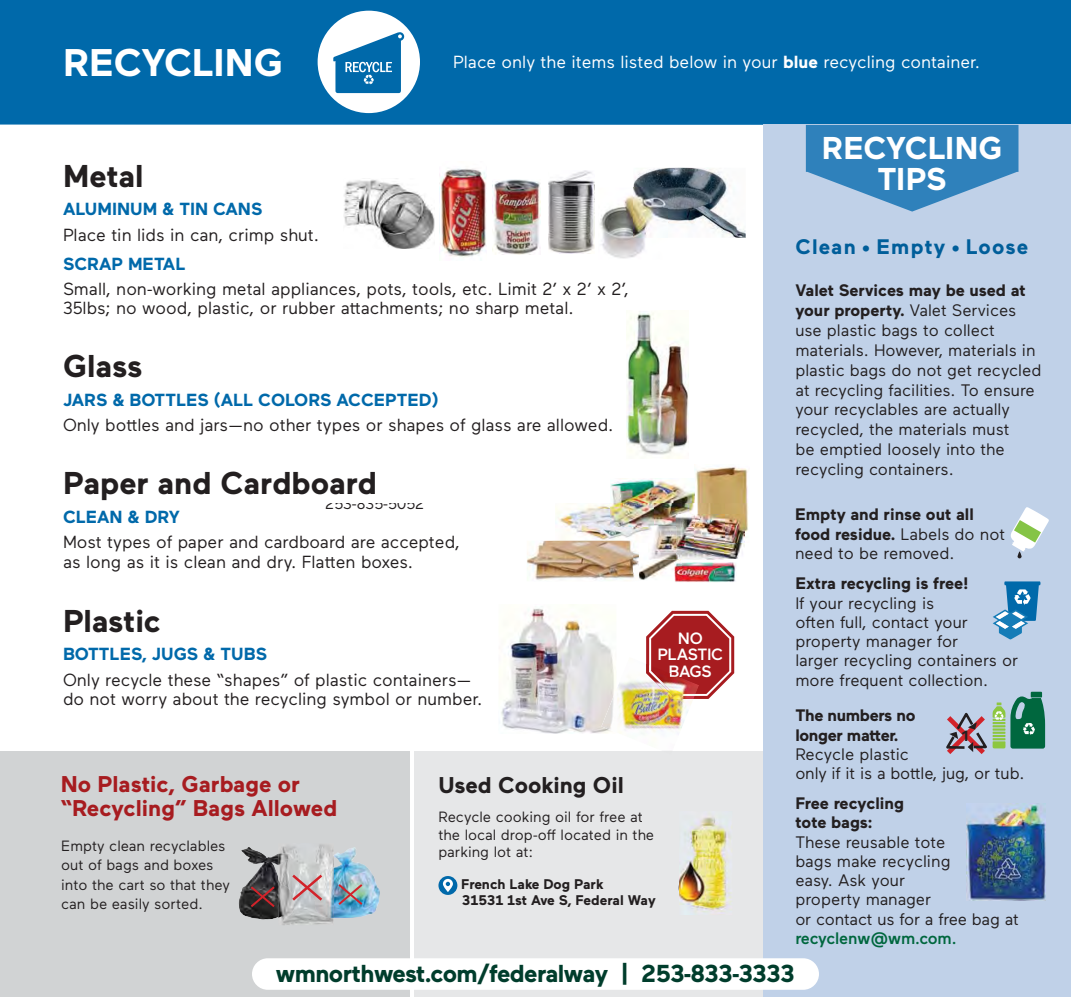
<style>
.page{position:relative;width:1071px;height:997px;background:#fff}
.page>*{position:absolute;margin:0;border:0;box-sizing:border-box;transform-origin:0 0}
.t1{font:700 38.5px "Maax";letter-spacing:-.01em;color:#fff}
.t2{font:700 31.5px "Maax";color:#231f20}
.t3{font:700 31.5px/31.5px "Maax";letter-spacing:-.005em;color:#fff;text-align:center}
.t4{font:700 24.5px "Maax";letter-spacing:-.025em;color:#003d2c}
.t5{font:700 22.75px/24.5px "Maax";color:#a71c20}
.t6{font:700 22.75px "Maax";color:#231f20}
.t7{font:700 21px "Maax";letter-spacing:.06em;color:#005e9a}
.t8{font:17.5px/19.2px "Maax";color:#231f20}
.t9{font:700 17.5px "Maax";color:#0069aa}
.t10{font:17.5px "Maax";color:#fff}
.t11{font:16.62px/19.9px "Maax";color:#231f20}
.t12{font:700 16.62px/19.2px "Maax";color:#231f20}
.t13{font:700 16.62px/19.2px "Maax";letter-spacing:-.02em;color:#231f20}
.t14{font:500 16.62px "Maax";letter-spacing:-.01em;color:#00673e}
.t15{font:500 16.28px/16.3px "Maax";letter-spacing:-.025em;color:#fff;text-align:center}
.t16{font:15.75px "Maax";color:#231f20}
.t17{font:700 15.58px "Foundry Sterling";color:#231f20}
.t18{font:14.88px/19.2px "Maax";color:#231f20}
.t19{font:700 14px/15.8px "Maax";color:#231f20}
.s1{font-weight:700}
.s2{font-weight:400}
</style>
<div class="page">
<div style="left:0;top:0;width:1071px;height:125px;background:#0069aa"></div>
<div style="left:318px;top:11px;width:102px;height:102px;background:#fff;border-radius:50%"></div>
<svg style="left:333px;top:32px;width:71px;height:61px"></svg>
<img style="left:694px;top:467px;width:55px;height:65px">
<img style="left:634px;top:168px;width:112px;height:70px">
<img style="left:548px;top:170px;width:47px;height:83px">
<img style="left:440px;top:168px;width:46px;height:89px">
<img style="left:626px;top:312px;width:62px;height:146px">
<img style="left:493px;top:179px;width:47px;height:75px">
<img style="left:599px;top:188px;width:46px;height:71px">
<img style="left:634px;top:188px;width:34px;height:50px">
<img style="left:610px;top:478px;width:84px;height:25px">
<img style="left:344px;top:179px;width:90px;height:70px">
<div style="left:764px;top:125px;width:307px;height:378px;background:#c0d1e8"></div>
<svg style="left:806px;top:125px;width:212px;height:86px"></svg>
<div style="left:0;top:750px;width:410px;height:247px;background:#d1d3d4"></div>
<div style="left:415px;top:750px;width:349px;height:247px;background:#e6e7e8"></div>
<div style="left:764px;top:503px;width:307px;height:494px;background:#c0d1e8"></div>
<div style="left:252px;top:958px;width:567px;height:31px;background:#fff;border-radius:16px"></div>
<img style="left:967px;top:803px;width:79px;height:97px">
<svg style="left:946px;top:691px;width:99px;height:63px"></svg>
<svg style="left:993px;top:581px;width:48px;height:58px"></svg>
<img style="left:499px;top:608px;width:116px;height:126px">
<img style="left:617px;top:680px;width:76px;height:54px">
<svg style="left:661px;top:750px;width:12px;height:1px"></svg>
<img style="left:646px;top:611px;width:88px;height:88px">
<img style="left:601px;top:689px;width:14px;height:43px">
<img style="left:652px;top:503px;width:42px;height:49px">
<img style="left:694px;top:503px;width:30px;height:12px">
<img style="left:555px;top:503px;width:98px;height:40px">
<img style="left:527px;top:540px;width:112px;height:41px">
<img style="left:675px;top:562px;width:61px;height:20px">
<img style="left:633px;top:552px;width:48px;height:28px">
<img style="left:648px;top:552px;width:29px;height:7px">
<img style="left:675px;top:562px;width:6px;height:18px">
<img style="left:677px;top:515px;width:68px;height:44px">
<svg style="left:677px;top:552px;width:4px;height:7px"></svg>
<img style="left:677px;top:515px;width:17px;height:11px">
<svg style="left:438px;top:876px;width:19px;height:19px"></svg>
<svg style="left:443px;top:878px;width:10px;height:14px"></svg>
<img style="left:679px;top:817px;width:52px;height:98px">
<img style="left:678px;top:860px;width:27px;height:44px">
<img style="left:334px;top:847px;width:20px;height:62px">
<img style="left:239px;top:847px;width:39px;height:72px">
<img style="left:278px;top:844px;width:56px;height:81px">
<img style="left:312px;top:889px;width:22px;height:29px">
<img style="left:278px;top:853px;width:16px;height:64px">
<svg style="left:290px;top:872px;width:35px;height:31px"></svg>
<svg style="left:249px;top:884px;width:28px;height:25px"></svg>
<svg style="left:336px;top:882px;width:29px;height:25px"></svg>
<svg style="left:1010px;top:507px;width:39px;height:51px"></svg>
<h1 class="t1" style="left:63px;top:49px;width:221px">RECYCLING</h1>
<p class="t10" style="left:453px;top:56px;width:528px">Place only the items listed below in your <span class="s1">blue</span> recycling container.</p>
<h2 class="t2" style="left:63px;top:164px;width:82px">Metal</h2>
<p class="t9" style="left:63px;top:203px;width:201px">ALUMINUM &amp; TIN CANS</p>
<p class="t8" style="left:63px;top:227px;width:258px">Place tin lids in can, crimp shut.</p>
<p class="t9" style="left:63px;top:257px;width:124px">SCRAP METAL</p>
<p class="t8" style="left:63px;top:281px;width:568px">Small, non-working metal appliances, pots, tools, etc. Limit 2’ x 2’ x 2’,<br>35lbs; no wood, plastic, or rubber attachments; no sharp metal.</p>
<h2 class="t2" style="left:63px;top:354px;width:81px">Glass</h2>
<p class="t9" style="left:63px;top:393px;width:377px">JARS &amp; BOTTLES (ALL COLORS ACCEPTED)</p>
<p class="t8" style="left:63px;top:417px;width:552px">Only bottles and jars—no other types or shapes of glass are allowed.</p>
<h2 class="t2" style="left:63px;top:471px;width:316px">Paper and Cardboard</h2>
<p class="t16" style="left:325px;top:498px;width:101px">253-835-5052</p>
<p class="t9" style="left:63px;top:510px;width:118px">CLEAN &amp; DRY</p>
<p class="t8" style="left:63px;top:534px;width:398px">Most types of paper and cardboard are accepted, as long as it is clean and dry. Flatten boxes.</p>
<h2 class="t2" style="left:63px;top:609px;width:99px">Plastic</h2>
<p class="t9" style="left:63px;top:647px;width:206px">BOTTLES, JUGS &amp; TUBS</p>
<p class="t8" style="left:63px;top:671px;width:421px">Only recycle these “shapes” of plastic containers— do not worry about the recycling symbol or number.</p>
<p class="t15" style="left:658px;top:631px;width:67px">NO<br>PLASTIC<br>BAGS</p>
<h3 class="t5" style="left:61px;top:773px;width:278px">No Plastic, Garbage or “Recycling” Bags Allowed</h3>
<h3 class="t6" style="left:438px;top:776px;width:187px">Used Cooking Oil</h3>
<p class="t18" style="left:438px;top:809px;width:217px;line-height:17.5px">Recycle cooking oil for free at the local drop-off located in the parking lot at:</p>
<p class="t19" style="left:461px;top:877px;width:196px">French Lake Dog Park<br>31531 1st Ave S, Federal Way</p>
<p class="t18" style="left:61px;top:837px;width:170px">Empty clean recyclables out of bags and boxes into the cart so that they can be easily sorted.</p>
<h2 class="t3" style="left:822px;top:134px;width:182px">RECYCLING<br>TIPS</h2>
<p class="t7" style="left:795px;top:239px;width:234px">Clean • Empty • Loose</p>
<p class="t11" style="left:795px;top:281px;width:248px"><span class="s1">Valet Services may be used at your property.</span> Valet Services use plastic bags to collect materials. However, materials in plastic bags do not get recycled at recycling facilities. To ensure your recyclables are actually recycled, the materials must<br>be emptied loosely into the recycling containers.</p>
<p class="t12" style="left:795px;top:506px;width:212px">Empty and rinse out all food residue. <span class="s2">Labels do not need to be removed.</span></p>
<p class="t12" style="left:795px;top:575px;width:175px">Extra recycling is free!</p>
<p class="t11" style="left:795px;top:594px;width:224px;line-height:19.2px">If your recycling is<br>often full, contact your property manager for<br>larger recycling containers or more frequent collection.</p>
<p class="t13" style="left:795px;top:707px;width:122px">The numbers no longer matter.</p>
<p class="t11" style="left:795px;top:745px;width:231px;line-height:19.2px">Recycle plastic<br>only if it is a bottle, jug, or tub.</p>
<p class="t17" style="left:961px;top:730px;width:12px">1</p>
<p class="t12" style="left:795px;top:794px;width:110px">Free recycling tote bags:</p>
<p class="t11" style="left:795px;top:833px;width:225px;line-height:19.2px">These reusable tote<br>bags make recycling<br>easy. Ask your<br>property manager<br>or contact us for a free bag at</p>
<p class="t14" style="left:795px;top:932px;width:163px">recyclenw@wm.com.</p>
<h3 class="t4" style="left:276px;top:964px;width:521px">wmnorthwest.com/federalway | 253-833-3333</h3>
</div>
